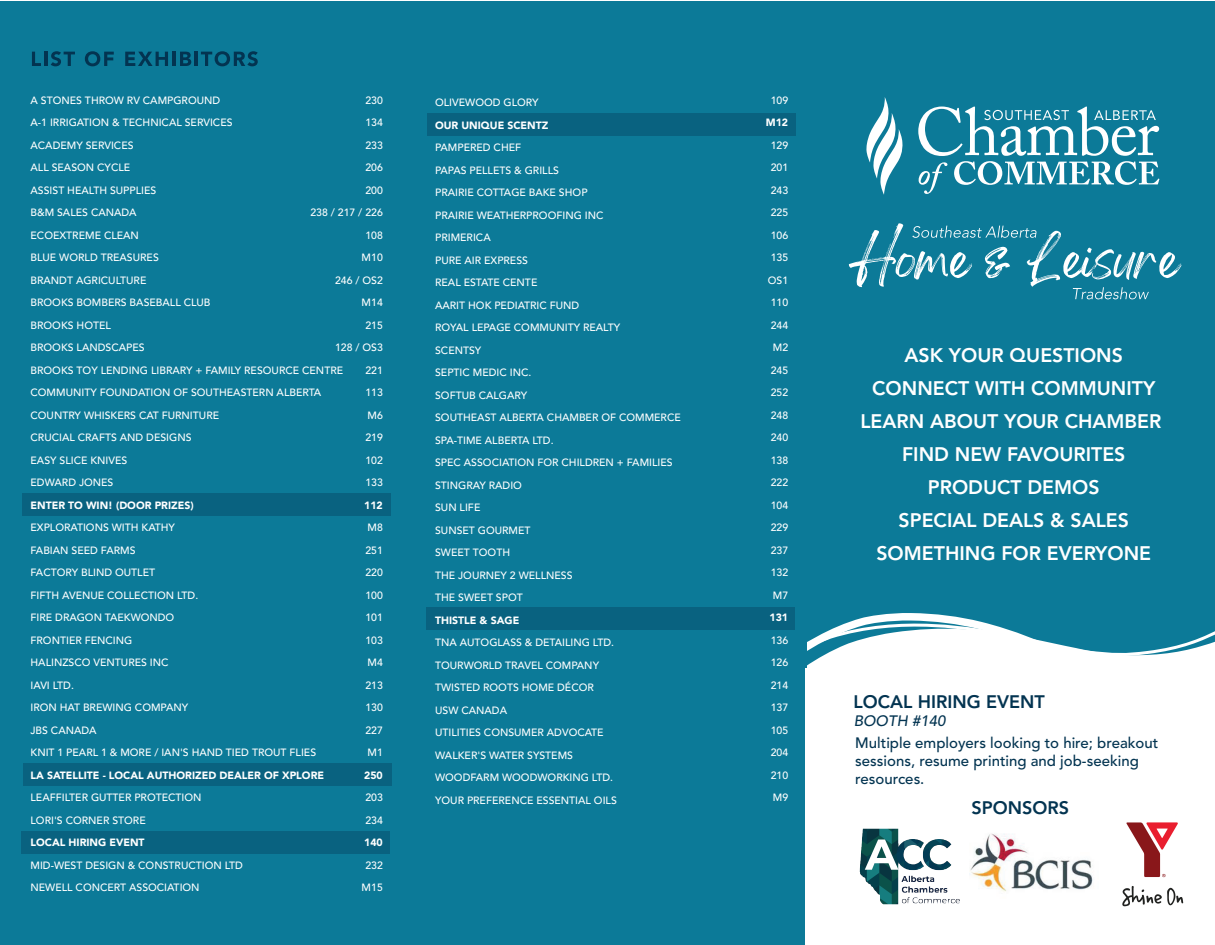
<style>
.page{position:relative;width:1215px;height:945px;background:#fff}
.page>*{position:absolute;margin:0;border:0;box-sizing:border-box;transform-origin:0 0}
.t1{font:800 19.5px/33px "Avenir LT Std";color:#fff;text-align:center}
.t2{font:800 18px "Avenir LT Std";color:#033451}
.t3{font:500 15px/18px "Avenir LT Std";color:#033451}
.t4{font:italic 500 15px "Avenir LT Std";color:#033451}
.t5{font:500 10.5px/22.5px "Avenir LT Std";color:#fff}
.t6{font:900 10.5px "Avenir LT Std";color:#fff}
</style>
<div class="page">
<div style="left:1px;top:2px;width:1214px;height:943px;background:#0c7a98"></div>
<svg style="left:807px;top:613px;width:408px;height:56px"></svg>
<div style="left:806px;top:669px;width:409px;height:276px;background:#fff"></div>
<svg style="left:32px;top:52px;width:9px;height:14px"></svg>
<hr style="left:44px;top:52px;width:3px;height:14px;background:#033451">
<svg style="left:51px;top:51px;width:24px;height:15px"></svg>
<svg style="left:85px;top:51px;width:29px;height:15px"></svg>
<svg style="left:125px;top:52px;width:43px;height:14px"></svg>
<hr style="left:172px;top:52px;width:4px;height:14px;background:#033451">
<svg style="left:180px;top:52px;width:11px;height:14px"></svg>
<hr style="left:195px;top:52px;width:3px;height:14px;background:#033451">
<svg style="left:201px;top:51px;width:57px;height:15px"></svg>
<img style="left:1122px;top:822px;width:62px;height:85px">
<img style="left:859px;top:828px;width:101px;height:77px">
<img style="left:969px;top:833px;width:124px;height:59px">
<div style="left:22px;top:493px;width:369px;height:23px;background:#096280"></div>
<div style="left:23px;top:763px;width:369px;height:23px;background:#096280"></div>
<div style="left:21px;top:831px;width:369px;height:23px;background:#096280"></div>
<div style="left:426px;top:607px;width:369px;height:23px;background:#096280"></div>
<div style="left:427px;top:113px;width:368px;height:23px;background:#096280"></div>
<svg style="left:849px;top:223px;width:332px;height:76px"></svg>
<svg style="left:866px;top:97px;width:293px;height:98px"></svg>
<p class="t5" style="left:310px;top:89px;width:74px;text-align:right">230<br>134<br>233<br>206<br>200<br>238 / 217 / 226<br>108<br>M10<br>246 / OS2<br>M14<br>215<br>128 / OS3<br>221<br>113<br>M6<br>219<br>102<br>133</p>
<p class="t6" style="left:364px;top:499px;width:20px">112</p>
<p class="t5" style="left:365px;top:517px;width:19px;text-align:justify">M8<br>251<br>220<br>100<br>101<br>103<br>M4<br>213<br>130<br>227<br>M1</p>
<p class="t6" style="left:364px;top:769px;width:20px">250</p>
<p class="t5" style="left:365px;top:787px;width:19px">203<br>234</p>
<p class="t6" style="left:364px;top:836px;width:20px">140</p>
<p class="t5" style="left:362px;top:854px;width:23px;text-align:center">232<br>M15</p>
<p class="t5" style="left:31px;top:89px;width:314px">A STONES THROW RV CAMPGROUND<br>A-1 IRRIGATION &amp; TECHNICAL SERVICES<br>ACADEMY SERVICES<br>ALL SEASON CYCLE<br>ASSIST HEALTH SUPPLIES<br>B&amp;M SALES CANADA<br>ECOEXTREME CLEAN<br>BLUE WORLD TREASURES<br>BRANDT AGRICULTURE<br>BROOKS BOMBERS BASEBALL CLUB<br>BROOKS HOTEL<br>BROOKS LANDSCAPES<br>BROOKS TOY LENDING LIBRARY + FAMILY RESOURCE CENTRE<br>COMMUNITY FOUNDATION OF SOUTHEASTERN ALBERTA<br>COUNTRY WHISKERS CAT FURNITURE<br>CRUCIAL CRAFTS AND DESIGNS<br>EASY SLICE KNIVES<br>EDWARD JONES</p>
<p class="t6" style="left:31px;top:499px;width:165px">ENTER TO WIN! (DOOR PRIZES)</p>
<p class="t5" style="left:31px;top:517px;width:287px">EXPLORATIONS WITH KATHY<br>FABIAN SEED FARMS<br>FACTORY BLIND OUTLET<br>FIFTH AVENUE COLLECTION LTD.<br>FIRE DRAGON TAEKWONDO<br>FRONTIER FENCING<br>HALINZSCO VENTURES INC<br>IAVI LTD.<br>IRON HAT BREWING COMPANY<br>JBS CANADA<br>KNIT 1 PEARL 1 &amp; MORE / IAN'S HAND TIED TROUT FLIES</p>
<p class="t6" style="left:31px;top:769px;width:295px">LA SATELLITE - LOCAL AUTHORIZED DEALER OF XPLORE</p>
<p class="t5" style="left:31px;top:787px;width:173px">LEAFFILTER GUTTER PROTECTION<br>LORI'S CORNER STORE</p>
<p class="t6" style="left:31px;top:836px;width:116px">LOCAL HIRING EVENT</p>
<p class="t5" style="left:31px;top:854px;width:214px">MID-WEST DESIGN &amp; CONSTRUCTION LTD<br>NEWELL CONCERT ASSOCIATION</p>
<p class="t5" style="left:435px;top:92px;width:105px">OLIVEWOOD GLORY</p>
<p class="t6" style="left:435px;top:119px;width:115px">OUR UNIQUE SCENTZ</p>
<p class="t5" style="left:435px;top:137px;width:247px">PAMPERED CHEF<br>PAPAS PELLETS &amp; GRILLS<br>PRAIRIE COTTAGE BAKE SHOP<br>PRAIRIE WEATHERPROOFING INC<br>PRIMERICA<br>PURE AIR EXPRESS<br>REAL ESTATE CENTE<br>AARIT HOK PEDIATRIC FUND<br>ROYAL LEPAGE COMMUNITY REALTY<br>SCENTSY<br>SEPTIC MEDIC INC.<br>SOFTUB CALGARY<br>SOUTHEAST ALBERTA CHAMBER OF COMMERCE<br>SPA-TIME ALBERTA LTD.<br>SPEC ASSOCIATION FOR CHILDREN + FAMILIES<br>STINGRAY RADIO<br>SUN LIFE<br>SUNSET GOURMET<br>SWEET TOOTH<br>THE JOURNEY 2 WELLNESS<br>THE SWEET SPOT</p>
<p class="t6" style="left:435px;top:614px;width:86px">THISTLE &amp; SAGE</p>
<p class="t5" style="left:435px;top:632px;width:183px">TNA AUTOGLASS &amp; DETAILING LTD.<br>TOURWORLD TRAVEL COMPANY<br>TWISTED ROOTS HOME DÉCOR<br>USW CANADA<br>UTILITIES CONSUMER ADVOCATE<br>WALKER'S WATER SYSTEMS<br>WOODFARM WOODWORKING LTD.<br>YOUR PREFERENCE ESSENTIAL OILS</p>
<p class="t5" style="left:771px;top:89px;width:19px">109</p>
<p class="t6" style="left:766px;top:116px;width:24px">M12</p>
<p class="t5" style="left:768px;top:134px;width:22px;text-align:center">129<br>201<br>243<br>225<br>106<br>135<br>OS1<br>110<br>244<br>M2<br>245<br>252<br>248<br>240<br>138<br>222<br>104<br>229<br>237<br>132<br>M7</p>
<p class="t6" style="left:770px;top:611px;width:20px">131</p>
<p class="t5" style="left:771px;top:629px;width:19px;text-align:justify">136<br>126<br>214<br>137<br>105<br>204<br>210<br>M9</p>
<h1 class="t1" style="left:860px;top:339px;width:303px">ASK YOUR QUESTIONS<br>CONNECT WITH COMMUNITY<br>LEARN ABOUT YOUR CHAMBER<br>FIND NEW FAVOURITES<br>PRODUCT DEMOS<br>SPECIAL DEALS &amp; SALES<br>SOMETHING FOR EVERYONE</h1>
<h2 class="t2" style="left:854px;top:691px;width:193px">LOCAL HIRING EVENT</h2>
<h3 class="t4" style="left:854px;top:712px;width:93px">BOOTH #140</h3>
<h3 class="t3" style="left:855px;top:734px;width:305px">Multiple employers looking to hire; breakout sessions, resume printing and job-seeking resources.</h3>
<h2 class="t2" style="left:971px;top:798px;width:99px">SPONSORS</h2>
</div>
